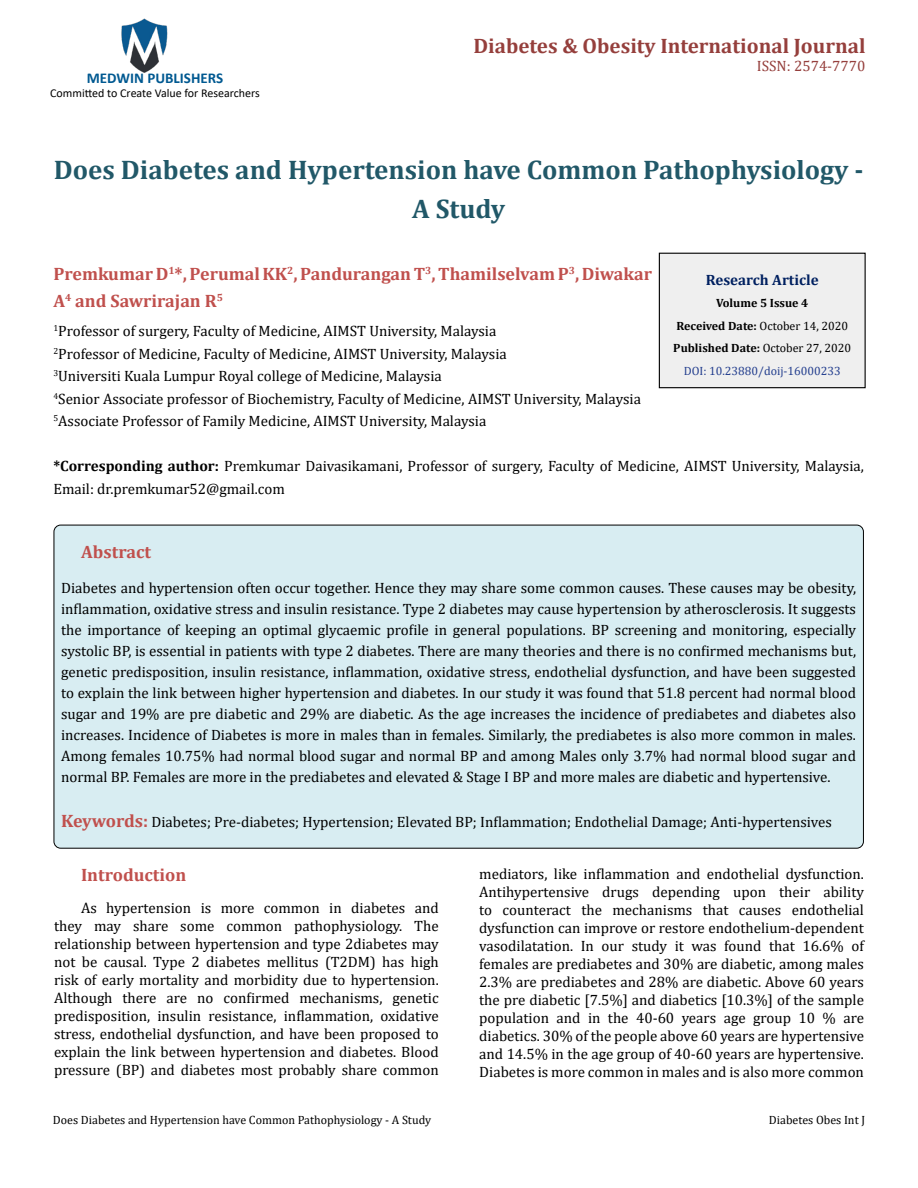
<style>
.page{position:relative;width:918px;height:1188px;background:#fff}
.page>*{position:absolute;margin:0;border:0;box-sizing:border-box;transform-origin:0 0}
.t1{font:700 27px/39px "Cambria";color:#215868;text-align:center}
.t2{font:700 21px "Cambria";color:#953f3c}
.t3{font:700 18px/27px "Cambria";color:#c0504d}
.t4{font:15px/18px "Cambria";color:#000;text-align:justify}
.t5{font:700 15px "Calibri";color:#005991}
.t6{font:700 15px "Cambria";color:#002060}
.t7{font:15px "Cambria";color:#953f3c}
.t8{font:700 12px/22.5px "Cambria";color:#000;text-align:center}
.t9{font:12px "Cambria";color:#000}
.t10{font:12px "Calibri";color:#000}
.s1{font-weight:700}
.s2{font-weight:400}
.s3{font-weight:400;color:#25408f}
.s4{font-weight:700;font-size:18px;color:#c0504d}
</style>
<div class="page">
<img style="left:121px;top:18px;width:47px;height:55px">
<div style="left:659px;top:253px;width:206px;height:135px;background:#efefef"></div>
<div style="left:659px;top:253px;width:207px;height:135px;border:1px solid #000"></div>
<div style="left:54px;top:525px;width:809px;height:323px;background:#d8edf2;border-radius:7px"></div>
<p class="t5" style="left:87px;top:67px;width:138px">MEDWIN PUBLISHERS</p>
<p class="t10" style="left:50px;top:85px;width:211px">Committed to Create Value for Researchers</p>
<h2 class="t2" style="left:473px;top:31px;width:394px">Diabetes &amp; Obesity International Journal</h2>
<p class="t7" style="left:757px;top:57px;width:110px">ISSN: 2574-7770</p>
<h1 class="t1" style="left:54px;top:150px;width:811px">Does Diabetes and Hypertension have Common Pathophysiology -<br>A Study</h1>
<p class="t3" style="left:53px;top:260px;width:600px">Premkumar D<sup>1</sup>*, Perumal KK<sup>2</sup>, Pandurangan T<sup>3</sup>, Thamilselvam P<sup>3</sup>, Diwakar<br>A<sup>4</sup> and Sawrirajan R<sup>5</sup></p>
<p class="t4" style="left:53px;top:320px;width:589px;line-height:22.5px;text-align:left"><sup>1</sup>Professor of surgery, Faculty of Medicine, AIMST University, Malaysia<br><sup>2</sup>Professor of Medicine, Faculty of Medicine, AIMST University, Malaysia<br><sup>3</sup>Universiti Kuala Lumpur Royal college of Medicine, Malaysia<br><sup>4</sup>Senior Associate professor of Biochemistry, Faculty of Medicine, AIMST University, Malaysia <sup>5</sup>Associate Professor of Family Medicine, AIMST University, Malaysia</p>
<p class="t4" style="left:53px;top:455px;width:812px;line-height:22.5px"><span class="s1">*Corresponding author:</span> Premkumar Daivasikamani, Professor of surgery, Faculty of Medicine, AIMST University, Malaysia,<br>Email: dr.premkumar52@gmail.com</p>
<p class="t6" style="left:706px;top:269px;width:114px">Research Article</p>
<p class="t8" style="left:673px;top:292px;width:179px">Volume 5 Issue 4<br>Received Date: <span class="s2">October 14, 2020<br></span>Published Date: <span class="s2">October 27, 2020<br></span><span class="s3">DOI: 10.23880/doij-16000233</span></p>
<p class="t3" style="left:81px;top:538px;width:71px">Abstract</p>
<p class="t4" style="left:61px;top:577px;width:797px;line-height:21px">Diabetes and hypertension often occur together. Hence they may share some common causes. These causes may be obesity, inflammation, oxidative stress and insulin resistance. Type 2 diabetes may cause hypertension by atherosclerosis. It suggests the importance of keeping an optimal glycaemic profile in general populations. BP screening and monitoring, especially systolic BP, is essential in patients with type 2 diabetes. There are many theories and there is no confirmed mechanisms but, genetic predisposition, insulin resistance, inflammation, oxidative stress, endothelial dysfunction, and have been suggested to explain the link between higher hypertension and diabetes. In our study it was found that 51.8 percent had normal blood sugar and 19% are pre diabetic and 29% are diabetic. As the age increases the incidence of prediabetes and diabetes also increases. Incidence of Diabetes is more in males than in females. Similarly, the prediabetes is also more common in males.<br>Among females 10.75% had normal blood sugar and normal BP and among Males only 3.7% had normal blood sugar and normal BP. Females are more in the prediabetes and elevated &amp; Stage I BP and more males are diabetic and hypertensive.</p>
<p class="t4" style="left:61px;top:812px;width:772px"><span class="s4">Keywords:</span> Diabetes; Pre-diabetes; Hypertension; Elevated BP; Inflammation; Endothelial Damage; Anti-hypertensives</p>
<p class="t3" style="left:81px;top:861px;width:107px">Introduction</p>
<p class="t4" style="left:54px;top:899px;width:386px;text-indent:27px">As hypertension is more common in diabetes and they may share some common pathophysiology. The relationship between hypertension and type 2diabetes may not be causal. Type 2 diabetes mellitus (T2DM) has high risk of early mortality and morbidity due to hypertension.<br>Although there are no confirmed mechanisms, genetic predisposition, insulin resistance, inflammation, oxidative stress, endothelial dysfunction, and have been proposed to explain the link between hypertension and diabetes. Blood pressure (BP) and diabetes most probably share common</p>
<p class="t4" style="left:479px;top:865px;width:386px">mediators, like inflammation and endothelial dysfunction.<br>Antihypertensive drugs depending upon their ability to counteract the mechanisms that causes endothelial dysfunction can improve or restore endothelium-dependent vasodilatation. In our study it was found that 16.6% of females are prediabetes and 30% are diabetic, among males 2.3% are prediabetes and 28% are diabetic. Above 60 years the pre diabetic [7.5%] and diabetics [10.3%] of the sample population and in the 40-60 years age group 10 % are diabetics. 30% of the people above 60 years are hypertensive and 14.5% in the age group of 40-60 years are hypertensive.<br>Diabetes is more common in males and is also more common</p>
<p class="t9" style="left:53px;top:1113px;width:380px">Does Diabetes and Hypertension have Common Pathophysiology - A Study</p>
<p class="t9" style="left:769px;top:1113px;width:98px">Diabetes Obes Int J</p>
</div>
